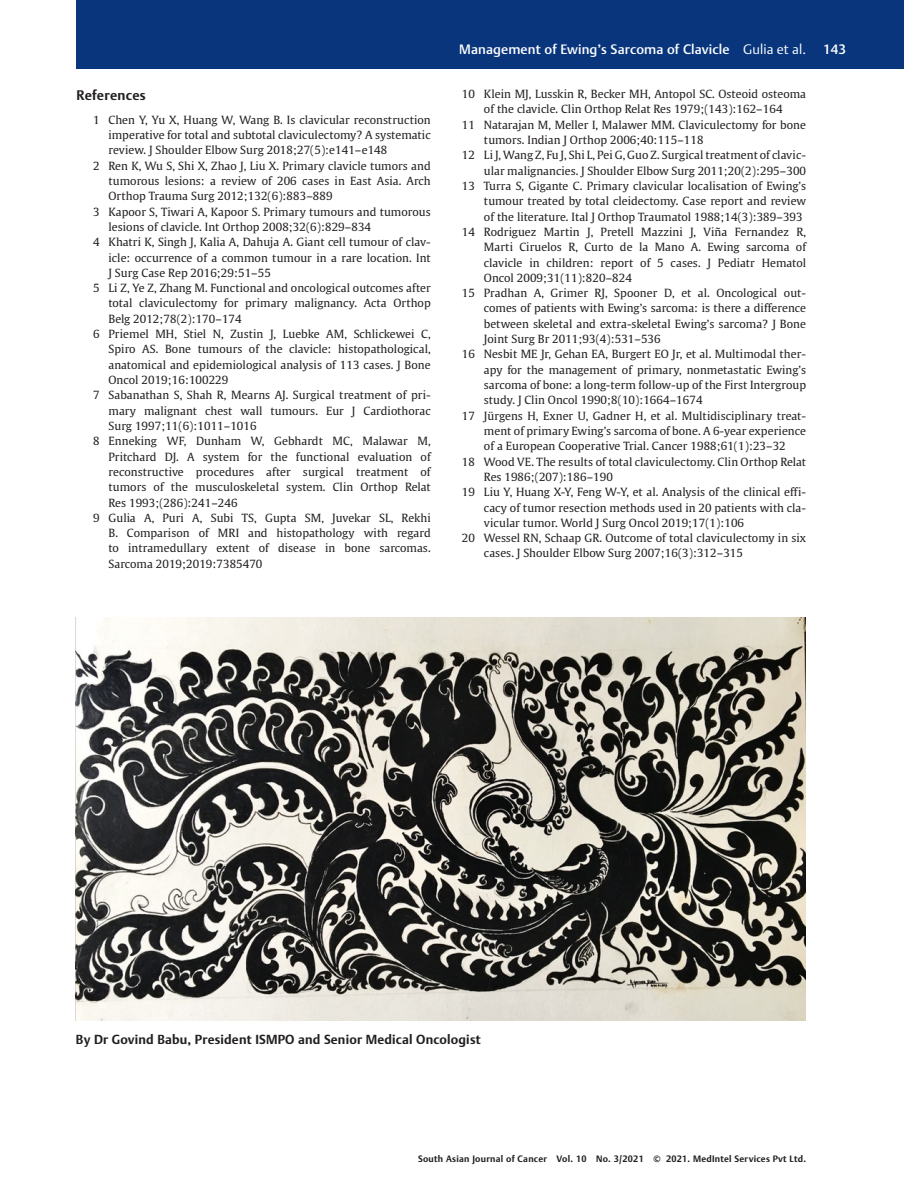
<style>
.page{position:relative;width:904px;height:1200px;background:#fff}
.page>*{position:absolute;margin:0;border:0;box-sizing:border-box;transform-origin:0 0}
.t1{font:500 13.5px "Thieme Argo 2011";letter-spacing:.01em;color:#fff}
.t2{font:700 13.5px "Thieme Argo 2011";letter-spacing:.015em;color:#231f20}
.t3{font:700 12.75px "Thieme Argo 2011";letter-spacing:.015em;color:#231f20}
.t4{font:11.25px "Thieme Gulliver 2011";letter-spacing:.005em;color:#231f20}
.t5{font:700 9px "Thieme Argo 2011";letter-spacing:.03em;color:#231f20}
.s1{font-weight:300}
</style>
<div class="page">
<div style="left:77px;top:0;width:826px;height:68px;background:#08357c"></div>
<img style="left:76px;top:618px;width:729px;height:403px">
<p class="t2" style="left:77px;top:86px;width:71px">References</p>
<p class="t4" style="left:93px;top:111px;width:339px">1 Chen Y, Yu X, Huang W, Wang B. Is clavicular reconstruction</p>
<p class="t4" style="left:108px;top:126px;width:323px">imperative for total and subtotal claviculectomy? A systematic</p>
<p class="t4" style="left:108px;top:142px;width:280px">review. J Shoulder Elbow Surg 2018;27(5):e141–e148</p>
<p class="t4" style="left:93px;top:157px;width:339px">2 Ren K, Wu S, Shi X, Zhao J, Liu X. Primary clavicle tumors and</p>
<p class="t4" style="left:108px;top:172px;width:323px">tumorous lesions: a review of 206 cases in East Asia. Arch</p>
<p class="t4" style="left:108px;top:188px;width:225px">Orthop Trauma Surg 2012;132(6):883–889</p>
<p class="t4" style="left:93px;top:203px;width:339px">3 Kapoor S, Tiwari A, Kapoor S. Primary tumours and tumorous</p>
<p class="t4" style="left:108px;top:218px;width:264px">lesions of clavicle. Int Orthop 2008;32(6):829–834</p>
<p class="t4" style="left:93px;top:234px;width:339px">4 Khatri K, Singh J, Kalia A, Dahuja A. Giant cell tumour of clav-</p>
<p class="t4" style="left:108px;top:249px;width:323px">icle: occurrence of a common tumour in a rare location. Int</p>
<p class="t4" style="left:108px;top:264px;width:164px">J Surg Case Rep 2016;29:51–55</p>
<p class="t4" style="left:93px;top:280px;width:339px">5 Li Z, Ye Z, Zhang M. Functional and oncological outcomes after</p>
<p class="t4" style="left:108px;top:295px;width:323px">total claviculectomy for primary malignancy. Acta Orthop</p>
<p class="t4" style="left:108px;top:310px;width:135px">Belg 2012;78(2):170–174</p>
<p class="t4" style="left:93px;top:325px;width:339px">6 Priemel MH, Stiel N, Zustin J, Luebke AM, Schlickewei C,</p>
<p class="t4" style="left:108px;top:341px;width:323px">Spiro AS. Bone tumours of the clavicle: histopathological,</p>
<p class="t4" style="left:108px;top:356px;width:323px">anatomical and epidemiological analysis of 113 cases. J Bone</p>
<p class="t4" style="left:108px;top:371px;width:121px">Oncol 2019;16:100229</p>
<p class="t4" style="left:93px;top:387px;width:339px">7 Sabanathan S, Shah R, Mearns AJ. Surgical treatment of pri-</p>
<p class="t4" style="left:108px;top:402px;width:323px">mary malignant chest wall tumours. Eur J Cardiothorac</p>
<p class="t4" style="left:108px;top:417px;width:149px">Surg 1997;11(6):1011–1016</p>
<p class="t4" style="left:93px;top:433px;width:339px">8 Enneking WF, Dunham W, Gebhardt MC, Malawar M,</p>
<p class="t4" style="left:108px;top:448px;width:323px">Pritchard DJ. A system for the functional evaluation of</p>
<p class="t4" style="left:108px;top:463px;width:323px">reconstructive procedures after surgical treatment of</p>
<p class="t4" style="left:108px;top:479px;width:323px">tumors of the musculoskeletal system. Clin Orthop Relat</p>
<p class="t4" style="left:108px;top:494px;width:130px">Res 1993;(286):241–246</p>
<p class="t4" style="left:93px;top:509px;width:339px">9 Gulia A, Puri A, Subi TS, Gupta SM, Juvekar SL, Rekhi</p>
<p class="t4" style="left:108px;top:525px;width:323px">B. Comparison of MRI and histopathology with regard</p>
<p class="t4" style="left:108px;top:540px;width:323px">to intramedullary extent of disease in bone sarcomas.</p>
<p class="t4" style="left:108px;top:555px;width:155px">Sarcoma 2019;2019:7385470</p>
<p class="t1" style="left:459px;top:41px;width:348px">Management of Ewing’s Sarcoma of Clavicle <span class="s1">Gulia et al.</span></p>
<p class="t4" style="left:461px;top:85px;width:346px">10 Klein MJ, Lusskin R, Becker MH, Antopol SC. Osteoid osteoma</p>
<p class="t4" style="left:483px;top:101px;width:300px">of the clavicle. Clin Orthop Relat Res 1979;(143):162–164</p>
<p class="t4" style="left:461px;top:116px;width:345px">11 Natarajan M, Meller I, Malawer MM. Claviculectomy for bone</p>
<p class="t4" style="left:483px;top:131px;width:221px">tumors. Indian J Orthop 2006;40:115–118</p>
<p class="t4" style="left:461px;top:147px;width:345px">12 Li J, Wang Z, Fu J, Shi L, Pei G, Guo Z. Surgical treatment of clavic-</p>
<p class="t4" style="left:483px;top:162px;width:323px">ular malignancies. J Shoulder Elbow Surg 2011;20(2):295–300</p>
<p class="t4" style="left:461px;top:177px;width:345px">13 Turra S, Gigante C. Primary clavicular localisation of Ewing’s</p>
<p class="t4" style="left:483px;top:193px;width:323px">tumour treated by total cleidectomy. Case report and review</p>
<p class="t4" style="left:483px;top:208px;width:320px">of the literature. Ital J Orthop Traumatol 1988;14(3):389–393</p>
<p class="t4" style="left:461px;top:223px;width:345px">14 Rodriguez Martin J, Pretell Mazzini J, Viña Fernandez R,</p>
<p class="t4" style="left:483px;top:239px;width:323px">Marti Ciruelos R, Curto de la Mano A. Ewing sarcoma of</p>
<p class="t4" style="left:483px;top:254px;width:323px">clavicle in children: report of 5 cases. J Pediatr Hematol</p>
<p class="t4" style="left:483px;top:269px;width:149px">Oncol 2009;31(11):820–824</p>
<p class="t4" style="left:461px;top:285px;width:345px">15 Pradhan A, Grimer RJ, Spooner D, et al. Oncological out-</p>
<p class="t4" style="left:483px;top:300px;width:323px">comes of patients with Ewing’s sarcoma: is there a difference</p>
<p class="t4" style="left:483px;top:315px;width:323px">between skeletal and extra-skeletal Ewing’s sarcoma? J Bone</p>
<p class="t4" style="left:483px;top:330px;width:178px">Joint Surg Br 2011;93(4):531–536</p>
<p class="t4" style="left:461px;top:346px;width:345px">16 Nesbit ME Jr, Gehan EA, Burgert EO Jr, et al. Multimodal ther-</p>
<p class="t4" style="left:483px;top:361px;width:323px">apy for the management of primary, nonmetastatic Ewing’s</p>
<p class="t4" style="left:483px;top:376px;width:323px">sarcoma of bone: a long-term follow-up of the First Intergroup</p>
<p class="t4" style="left:483px;top:392px;width:220px">study. J Clin Oncol 1990;8(10):1664–1674</p>
<p class="t4" style="left:461px;top:407px;width:345px">17 Jürgens H, Exner U, Gadner H, et al. Multidisciplinary treat-</p>
<p class="t4" style="left:483px;top:422px;width:323px">ment of primary Ewing’s sarcoma of bone. A 6-year experience</p>
<p class="t4" style="left:483px;top:438px;width:303px">of a European Cooperative Trial. Cancer 1988;61(1):23–32</p>
<p class="t4" style="left:461px;top:453px;width:346px">18 Wood VE. The results of total claviculectomy. Clin Orthop Relat</p>
<p class="t4" style="left:483px;top:468px;width:130px">Res 1986;(207):186–190</p>
<p class="t4" style="left:461px;top:484px;width:345px">19 Liu Y, Huang X-Y, Feng W-Y, et al. Analysis of the clinical effi-</p>
<p class="t4" style="left:483px;top:499px;width:323px">cacy of tumor resection methods used in 20 patients with cla-</p>
<p class="t4" style="left:483px;top:514px;width:261px">vicular tumor. World J Surg Oncol 2019;17(1):106</p>
<p class="t4" style="left:461px;top:530px;width:346px">20 Wessel RN, Schaap GR. Outcome of total claviculectomy in six</p>
<p class="t4" style="left:483px;top:545px;width:260px">cases. J Shoulder Elbow Surg 2007;16(3):312–315</p>
<p class="t1" style="left:822px;top:41px;width:25px">143</p>
<p class="t3" style="left:76px;top:1031px;width:406px">By Dr Govind Babu, President ISMPO and Senior Medical Oncologist</p>
<p class="t5" style="left:418px;top:1153px;width:389px">South Asian Journal of Cancer Vol. 10 No. 3/2021 © 2021. MedIntel Services Pvt Ltd.</p>
</div>
